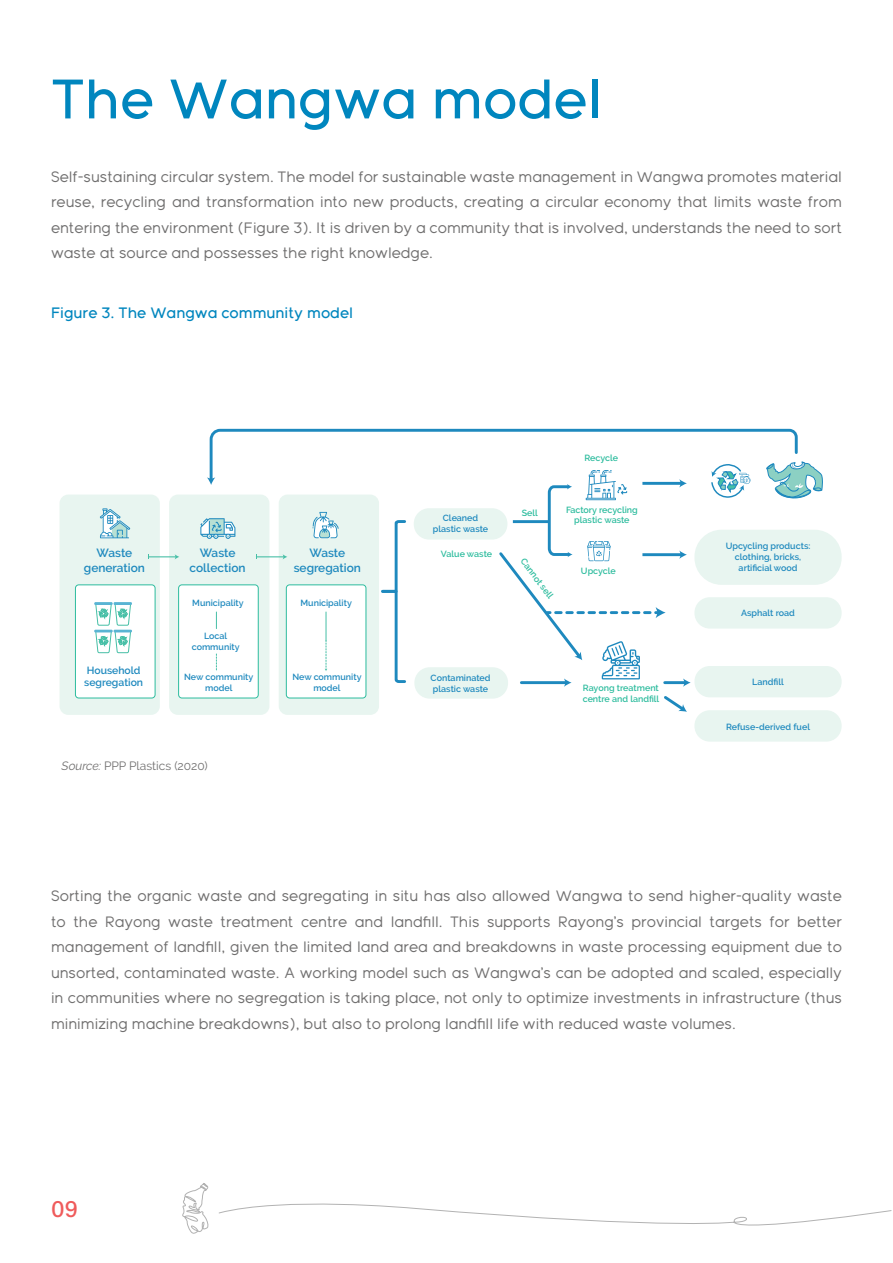
<style>
.page{position:relative;width:893px;height:1263px;background:#fff}
.page>*{position:absolute;margin:0;border:0;box-sizing:border-box;transform-origin:0 0}
.Blue_title{font:500 55.5px "Meticula";color:#0086be}
.t1{font:24px "Acumin Variable Concept";color:#ef5b5b}
.Paragraph_text_grey{font:15px/25.5px "Meticula";color:#706f6f;text-align:justify}
.Paragraph_text_grey-2{font:500 15px "Meticula";color:#0086be}
.Source{font:12px "Raleway";color:#706f6f}
.t2{font:600 11.85px/14.2px "Raleway";color:#1e89be;text-align:center}
.t3{font:600 10.35px/12.5px "Raleway";color:#1e89be}
.t4{font:600 8.85px/10.6px "Raleway";color:#1e89be;text-align:center}
.t5{font:600 8.85px/10.6px "Raleway";color:#2dbc9e}
.s1{font-style:italic}
</style>
<div class="page">
<svg style="left:182px;top:1183px;width:27px;height:51px"></svg>
<svg style="left:219px;top:1203px;width:673px;height:23px"></svg>
<div style="left:60px;top:495px;width:100px;height:220px;background:#e8f5f0;border-radius:9px"></div>
<div style="left:169px;top:495px;width:100px;height:220px;background:#e8f5f0;border-radius:9px"></div>
<div style="left:279px;top:495px;width:100px;height:220px;background:#e8f5f0;border-radius:9px"></div>
<div style="left:414px;top:667px;width:94px;height:32px;background:#e8f5f0;border-radius:15px"></div>
<div style="left:694px;top:530px;width:148px;height:55px;background:#e8f5f0;border-radius:27px"></div>
<div style="left:694px;top:597px;width:148px;height:32px;background:#e8f5f0;border-radius:15px"></div>
<div style="left:694px;top:666px;width:148px;height:31px;background:#e8f5f0;border-radius:15px"></div>
<div style="left:694px;top:710px;width:148px;height:32px;background:#e8f5f0;border-radius:15px"></div>
<svg style="left:148px;top:554px;width:31px;height:5px"></svg>
<svg style="left:664px;top:696px;width:23px;height:16px"></svg>
<div style="left:75px;top:585px;width:80px;height:113px;background:#fff;border-radius:3px"></div>
<div style="left:75px;top:584px;width:80px;height:114px;border:1px solid #2dbc9e;border-radius:3px"></div>
<div style="left:179px;top:585px;width:79px;height:113px;background:#fff;border-radius:3px"></div>
<div style="left:178px;top:584px;width:81px;height:114px;border:1px solid #2dbc9e;border-radius:3px"></div>
<div style="left:286px;top:585px;width:80px;height:113px;background:#fff;border-radius:3px"></div>
<div style="left:286px;top:584px;width:80px;height:114px;border:1px solid #2dbc9e;border-radius:3px"></div>
<svg style="left:100px;top:508px;width:30px;height:30px"></svg>
<div style="left:95px;top:602px;width:17px;height:3px;border:1px solid #59b4d4"></div>
<div style="left:114px;top:602px;width:18px;height:3px;border:1px solid #59b4d4"></div>
<svg style="left:95px;top:603px;width:37px;height:51px"></svg>
<svg style="left:200px;top:428px;width:623px;height:259px"></svg>
<p class="Blue_title" style="left:51px;top:66px;width:552px">The Wangwa model</p>
<p class="Paragraph_text_grey" style="left:51px;top:164px;width:792px">Self-sustaining circular system. The model for sustainable waste management in Wangwa promotes material reuse, recycling and transformation into new products, creating a circular economy that limits waste from entering the environment (Figure 3). It is driven by a community that is involved, understands the need to sort waste at source and possesses the right knowledge.</p>
<p class="Paragraph_text_grey-2" style="left:51px;top:304px;width:304px">Figure 3. The Wangwa community model</p>
<p class="t2" style="left:84px;top:546px;width:63px">Waste generation</p>
<p class="t3" style="left:84px;top:664px;width:60px">Household segregation</p>
<p class="t2" style="left:190px;top:546px;width:58px">Waste collection</p>
<p class="t2" style="left:294px;top:546px;width:69px">Waste segregation</p>
<p class="t4" style="left:192px;top:598px;width:53px">Municipality</p>
<p class="t4" style="left:192px;top:631px;width:49px">Local community</p>
<p class="t4" style="left:184px;top:672px;width:71px">New community model</p>
<p class="t4" style="left:300px;top:598px;width:53px">Municipality</p>
<p class="t4" style="left:292px;top:672px;width:71px">New community model</p>
<p class="Source" style="left:62px;top:758px;width:148px"><span class="s1">Source:</span> PPP Plastics (2020)</p>
<p class="t4" style="left:433px;top:513px;width:57px">Cleaned plastic waste</p>
<p class="t5" style="left:441px;top:548px;width:53px">Value waste</p>
<p class="t5" style="left:584px;top:453px;width:35px">Recycle</p>
<p class="t5" style="left:522px;top:507px;width:18px">Sell</p>
<p class="t5" style="left:566px;top:504px;width:73px;text-align:center">Factory recycling plastic waste</p>
<p class="t5" style="left:526px;top:556px;width:49px;rotate:52deg">Cannot sell</p>
<p class="t5" style="left:581px;top:565px;width:36px">Upcycle</p>
<p class="t4" style="left:431px;top:672px;width:61px;text-align:left">Contaminated plastic waste</p>
<p class="t5" style="left:583px;top:683px;width:78px">Rayong treatment centre and landfill</p>
<p class="t4" style="left:726px;top:541px;width:86px">Upcycling products: clothing, bricks, artificial wood</p>
<p class="t4" style="left:741px;top:607px;width:55px">Asphalt road</p>
<p class="t4" style="left:752px;top:677px;width:33px">Landfill</p>
<p class="t4" style="left:726px;top:722px;width:86px">Refuse-derived fuel</p>
<p class="Paragraph_text_grey" style="left:51px;top:883px;width:792px">Sorting the organic waste and segregating in situ has also allowed Wangwa to send higher-quality waste to the Rayong waste treatment centre and landfill. This supports Rayong’s provincial targets for better management of landfill, given the limited land area and breakdowns in waste processing equipment due to unsorted, contaminated waste. A working model such as Wangwa’s can be adopted and scaled, especially in communities where no segregation is taking place, not only to optimize investments in infrastructure (thus minimizing machine breakdowns), but also to prolong landfill life with reduced waste volumes.</p>
<h2 class="t1" style="left:51px;top:1192px;width:28px">09</h2>
</div>
